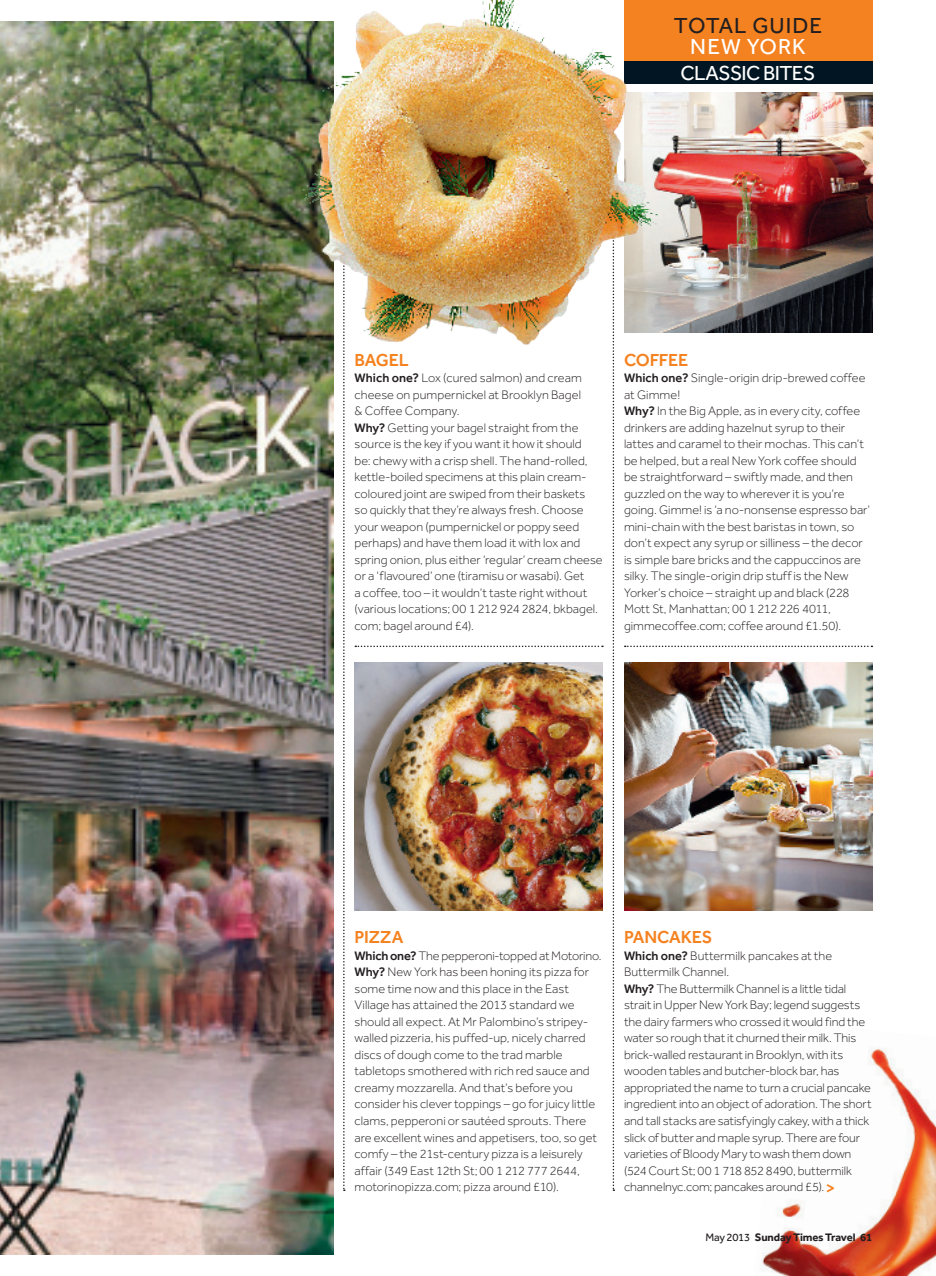
<style>
.page{position:relative;width:936px;height:1276px;background:#fff}
.page>*{position:absolute;margin:0;border:0;box-sizing:border-box;transform-origin:0 0}
.t1{font:22.5px "Effra";letter-spacing:.04em;color:#231f20}
.t2{font:22.5px "Effra";letter-spacing:.045em;color:#fff}
.t3{font:21px "Effra";letter-spacing:-.03em;color:#fff}
.Body_copy_light{font:500 18px "Effra";letter-spacing:-.015em;color:#f58220}
.Body_copy_light-2{font:300 12.75px/16.5px "Effra";color:#231f20}
.t4{font:700 11.25px "Effra";letter-spacing:-.01em;color:#231f20}
.s1{font-weight:500}
.s2{font-weight:400}
</style>
<div class="page">
<img style="left:0;top:21px;width:333px;height:1233px">
<img style="left:677px;top:92px;width:195px;height:241px">
<img style="left:354px;top:663px;width:248px;height:247px">
<svg style="left:343px;top:353px;width:2px;height:838px"></svg>
<svg style="left:612px;top:353px;width:2px;height:838px"></svg>
<div style="left:624px;top:0;width:248px;height:63px;background:#f58220"></div>
<div style="left:624px;top:62px;width:248px;height:22px;background:#011622"></div>
<img style="left:624px;top:663px;width:248px;height:247px">
<svg style="left:355px;top:645px;width:248px;height:2px"></svg>
<svg style="left:624px;top:645px;width:248px;height:2px"></svg>
<img style="left:301px;top:0;width:376px;height:353px">
<img style="left:762px;top:1048px;width:173px;height:228px">
<p class="t1" style="left:673px;top:12px;width:150px">TOTAL GUIDE</p>
<p class="t2" style="left:690px;top:33px;width:117px">NEW YORK</p>
<p class="t3" style="left:680px;top:61px;width:136px">CLASSIC BITES</p>
<p class="Body_copy_light" style="left:354px;top:349px;width:56px">BAGEL</p>
<p class="Body_copy_light-2" style="left:354px;top:370px;width:229px;text-align:justify"><span class="s1">Which one?</span> Lox (cured salmon) and cream cheese on pumpernickel at Brooklyn Bagel &amp; Coffee Company.</p>
<p class="Body_copy_light-2" style="left:354px;top:419px;width:249px"><span class="s1">Why?</span> Getting your bagel straight from the source is the key if you want it how it should<br>be: chewy with a crisp shell. The hand-rolled, kettle-boiled specimens at this plain cream&shy;coloured joint are swiped from their baskets<br>so quickly that they’re always fresh. Choose your weapon (pumpernickel or poppy seed perhaps) and have them load it with lox and spring onion, plus either ‘regular’ cream cheese or a ‘flavoured’ one (tiramisu or wasabi). Get<br>a coffee, too – it wouldn’t taste right without (various locations; 00 1 212 924 2824, bkbagel. com; bagel around £4).</p>
<p class="Body_copy_light" style="left:624px;top:349px;width:66px">COFFEE</p>
<p class="Body_copy_light-2" style="left:624px;top:370px;width:243px"><span class="s1">Which one?</span> Single-origin drip-brewed coffee at Gimme!</p>
<p class="Body_copy_light-2" style="left:624px;top:403px;width:247px"><span class="s1">Why?</span> In the Big Apple, as in every city, coffee drinkers are adding hazelnut syrup to their lattes and caramel to their mochas. This can’t be helped, but a real New York coffee should be straightforward – swiftly made, and then guzzled on the way to wherever it is you’re going. Gimme! is ‘a no-nonsense espresso bar’ mini-chain with the best baristas in town, so don’t expect any syrup or silliness – the decor is simple bare bricks and the cappuccinos are silky. The single-origin drip stuff is the New Yorker’s choice – straight up and black (228<br>Mott St, Manhattan; 00 1 212 226 4011, gimmecoffee.com; coffee around £1.50).</p>
<p class="Body_copy_light" style="left:354px;top:926px;width:50px">PIZZA</p>
<p class="Body_copy_light-2" style="left:354px;top:947px;width:249px"><span class="s1">Which one?</span> The pepperoni-topped at Motorino.</p>
<p class="Body_copy_light-2" style="left:354px;top:964px;width:244px"><span class="s1">Why?</span> New York has been honing its pizza for some time now and this place in the East Village has attained the 2013 standard we should all expect. At Mr Palombino’s stripey&shy;walled pizzeria, his puffed-up, nicely charred discs of dough come to the trad marble tabletops smothered with rich red sauce and creamy mozzarella. And that’s before you consider his clever toppings – go for juicy little clams, pepperoni or sautéed sprouts. There are excellent wines and appetisers, too, so get comfy – the 21st-century pizza is a leisurely affair (349 East 12th St; 00 1 212 777 2644, motorinopizza.com; pizza around £10).</p>
<p class="Body_copy_light" style="left:624px;top:926px;width:90px">PANCAKES</p>
<p class="Body_copy_light-2" style="left:624px;top:947px;width:210px"><span class="s1">Which one?</span> Buttermilk pancakes at the<br>Buttermilk Channel.</p>
<p class="Body_copy_light-2" style="left:624px;top:980px;width:249px"><span class="s1">Why?</span> The Buttermilk Channel is a little tidal strait in Upper New York Bay; legend suggests the dairy farmers who crossed it would find the water so rough that it churned their milk. This brick-walled restaurant in Brooklyn, with its wooden tables and butcher-block bar, has appropriated the name to turn a crucial pancake ingredient into an object of adoration. The short and tall stacks are satisfyingly cakey, with a thick slick of butter and maple syrup. There are four varieties of Bloody Mary to wash them down (524 Court St; 00 1 718 852 8490, buttermilk channelnyc.com; pancakes around £5).</p>
<p class="t4" style="left:705px;top:1230px;width:168px"><span class="s2">May 2013</span> Sunday Times Travel 61</p>
<p class="Body_copy_light" style="left:825px;top:1176px;width:11px">&gt;</p>
</div>
